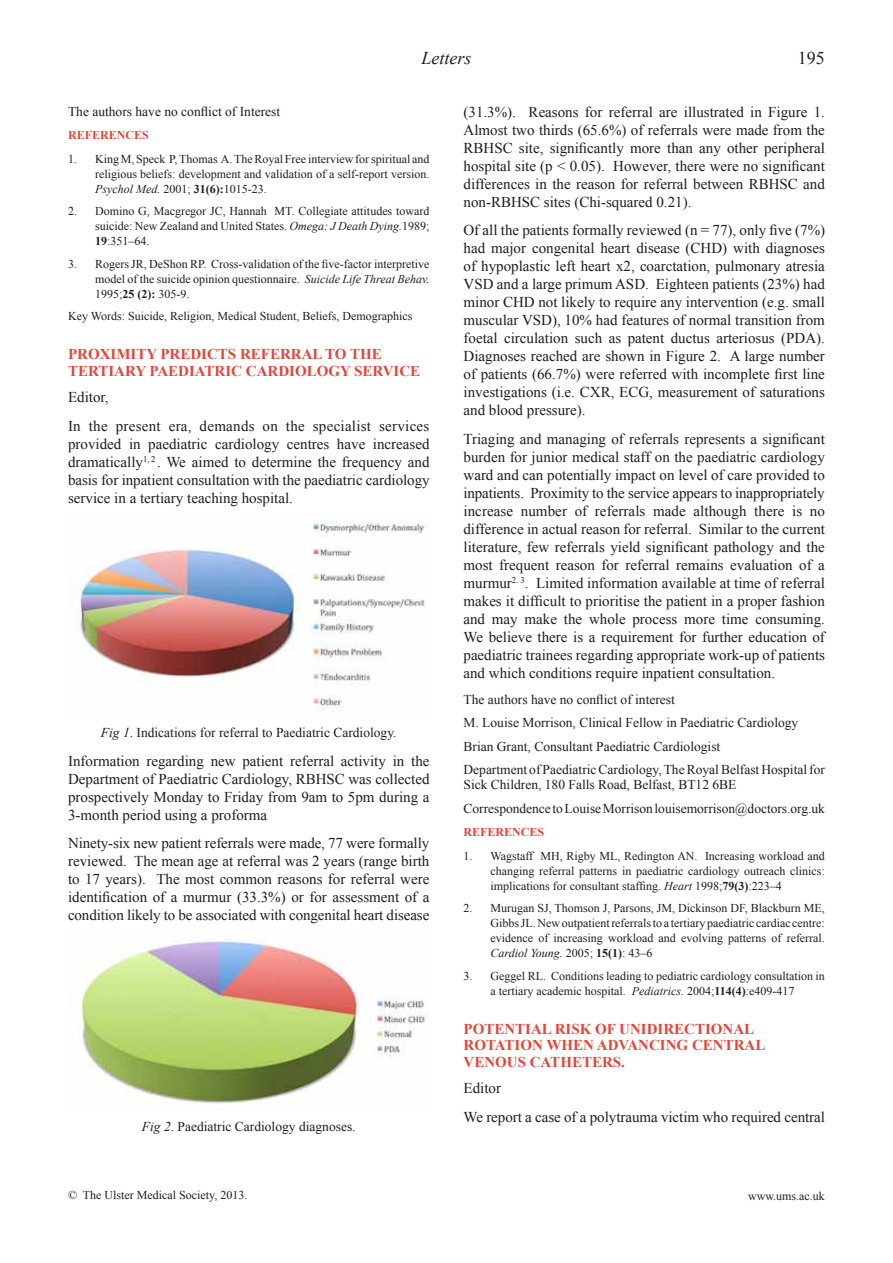
<style>
.page{position:relative;width:893px;height:1263px;background:#fff}
.page>*{position:absolute;margin:0;border:0;box-sizing:border-box;transform-origin:0 0}
.t1{font:italic 18px "Times New Roman";color:#1d1d1b}
.t2{font:18px "Times New Roman";color:#1d1d1b}
.t3{font:15px/18px "Times New Roman";color:#1d1d1b;text-align:justify}
.t4{font:700 15px/16.5px "Times New Roman";color:#e74439}
.t5{font:15px/28.7px "Times New Roman";letter-spacing:.02em;color:#1d1d1b}
.t6{font:13.5px/23.5px "Times New Roman";color:#1d1d1b}
.t7{font:12px/15px "Times New Roman";color:#1d1d1b;text-align:justify}
.t8{font:700 12px "Times New Roman";color:#e74439}
.s1{font-style:italic}
.s2{font-weight:700}
</style>
<div class="page">
<img style="left:77px;top:933px;width:352px;height:170px">
<img style="left:68px;top:522px;width:358px;height:188px">
<p class="t1" style="left:421px;top:46px;width:52px">Letters</p>
<p class="t2" style="left:798px;top:46px;width:28px">195</p>
<p class="t6" style="left:68px;top:99px;width:214px">The authors have no conflict of Interest</p>
<p class="t8" style="left:68px;top:127px;width:34px">REFEREN</p>
<p class="t8" style="left:125px;top:127px;width:17px">CES</p>
<p class="t7" style="left:95px;top:151px;width:336px;text-indent:-27px">1. King M, Speck P, Thomas A. The Royal Free interview for spiritual and religious beliefs: development and validation of a self-report version.<br><span class="s1">Psychol Med.</span> 2001; <span class="s2">31(6):</span>1015-23.</p>
<p class="t7" style="left:95px;top:203px;width:336px;text-indent:-27px">2. Domino G, Macgregor JC, Hannah MT. Collegiate attitudes toward suicide: New Zealand and United States. <span class="s1">Omega: J Death Dying.</span>1989; <span class="s2">19</span>:351–64.</p>
<p class="t7" style="left:95px;top:256px;width:336px;text-indent:-27px">3. Rogers JR, DeShon RP. Cross-validation of the five-factor interpretive model of the suicide opinion questionnaire. <span class="s1">Suicide Life Threat Behav.<br></span>1995;<span class="s2">25 (2):</span> 305-9.</p>
<p class="t7" style="left:68px;top:308px;width:346px">Key Words: Suicide, Religion, Medical Student, Beliefs, Demographics</p>
<p class="t4" style="left:68px;top:346px;width:354px">PROXIMITY PREDICTS REFERRAL TO THE<br>TERTIARY PAEDIATRIC CARDIOLOGY SERVICE</p>
<p class="t5" style="left:68px;top:383px;width:363px">Editor,<br>In the present era, demands on the specialist services</p>
<p class="t3" style="left:68px;top:435px;width:363px">provided in paediatric cardiology centres have increased dramatically<sup>1,</sup> <sup>2</sup> . We aimed to determine the frequency and basis for inpatient consultation with the paediatric cardiology service in a tertiary teaching hospital.</p>
<p class="t6" style="left:101px;top:720px;width:297px"><span class="s1">Fig 1</span>. Indications for referral to Paediatric Cardiology.</p>
<p class="t3" style="left:68px;top:751px;width:363px">Information regarding new patient referral activity in the Department of Paediatric Cardiology, RBHSC was collected prospectively Monday to Friday from 9am to 5pm during a 3-month period using a proforma</p>
<p class="t3" style="left:68px;top:834px;width:363px">Ninety-six new patient referrals were made, 77 were formally reviewed. The mean age at referral was 2 years (range birth to 17 years). The most common reasons for referral were identification of a murmur (33.3%) or for assessment of a condition likely to be associated with congenital heart disease</p>
<p class="t6" style="left:142px;top:1115px;width:215px"><span class="s1">Fig 2</span>. Paediatric Cardiology diagnoses.</p>
<p class="t7" style="left:68px;top:1187px;width:181px">© The Ulster Medical Society, 2013.</p>
<p class="t3" style="left:463px;top:102px;width:363px">(31.3%). Reasons for referral are illustrated in Figure 1.<br>Almost two thirds (65.6%) of referrals were made from the RBHSC site, significantly more than any other peripheral hospital site (p &lt; 0.05). However, there were no significant differences in the reason for referral between RBHSC and non-RBHSC sites (Chi-squared 0.21).</p>
<p class="t3" style="left:463px;top:221px;width:363px">Of all the patients formally reviewed (n = 77), only five (7%) had major congenital heart disease (CHD) with diagnoses of hypoplastic left heart x2, coarctation, pulmonary atresia VSD and a large primum ASD. Eighteen patients (23%) had minor CHD not likely to require any intervention (e.g. small muscular VSD), 10% had features of normal transition from foetal circulation such as patent ductus arteriosus (PDA).<br>Diagnoses reached are shown in Figure 2. A large number of patients (66.7%) were referred with incomplete first line investigations (i.e. CXR, ECG, measurement of saturations and blood pressure).</p>
<p class="t3" style="left:463px;top:430px;width:363px">Triaging and managing of referrals represents a significant burden for junior medical staff on the paediatric cardiology ward and can potentially impact on level of care provided to inpatients. Proximity to the service appears to inappropriately increase number of referrals made although there is no difference in actual reason for referral. Similar to the current literature, few referrals yield significant pathology and the most frequent reason for referral remains evaluation of a murmur<sup>2.</sup> <sup>3</sup>. Limited information available at time of referral makes it difficult to prioritise the patient in a proper fashion and may make the whole process more time consuming.<br>We believe there is a requirement for further education of paediatric trainees regarding appropriate work-up of patients and which conditions require inpatient consultation.</p>
<p class="t6" style="left:463px;top:687px;width:363px">The authors have no conflict of interest<br>M. Louise Morrison, Clinical Fellow in Paediatric Cardiology Brian Grant, Consultant Paediatric Cardiologist<br>Department of Paediatric Cardiology, The Royal Belfast Hospital for</p>
<p class="t6" style="left:463px;top:773px;width:363px">Sick Children, 180 Falls Road, Belfast, BT12 6BE<br>Correspondence to Louise Morrison louisemorrison@doctors.org.uk</p>
<p class="t8" style="left:463px;top:824px;width:82px">REFERENCES</p>
<p class="t7" style="left:490px;top:848px;width:336px;text-indent:-27px">1. Wagstaff MH, Rigby ML, Redington AN. Increasing workload and changing referral patterns in paediatric cardiology outreach clinics: implications for consultant staffing. <span class="s1">Heart</span> 1998;<span class="s2">79(3)</span>:223–4</p>
<p class="t7" style="left:490px;top:900px;width:336px;text-indent:-27px">2. Murugan SJ, Thomson J, Parsons, JM, Dickinson DF, Blackburn ME, Gibbs JL. New outpatient referrals to a tertiary paediatric cardiac centre: evidence of increasing workload and evolving patterns of referral.<br><span class="s1">Cardiol Young.</span> 2005; <span class="s2">15(1)</span>: 43–6</p>
<p class="t7" style="left:463px;top:968px;width:363px;text-align:center">3. Geggel RL. Conditions leading to pediatric cardiology consultation in a tertiary academic hospital. <span class="s1">Pediatrics.</span> 2004;<span class="s2">114(4)</span>:e409-417</p>
<p class="t4" style="left:463px;top:1020px;width:303px">POTENTIAL RISK OF UNIDIRECTIONAL<br>ROTATION WHEN ADVANCING CENTRAL<br>VENOUS CATHETERS.</p>
<p class="t3" style="left:463px;top:1074px;width:363px;line-height:28.7px">Editor<br>We report a case of a polytrauma victim who required central</p>
<p class="t7" style="left:748px;top:1188px;width:78px">www.ums.ac.uk</p>
</div>
